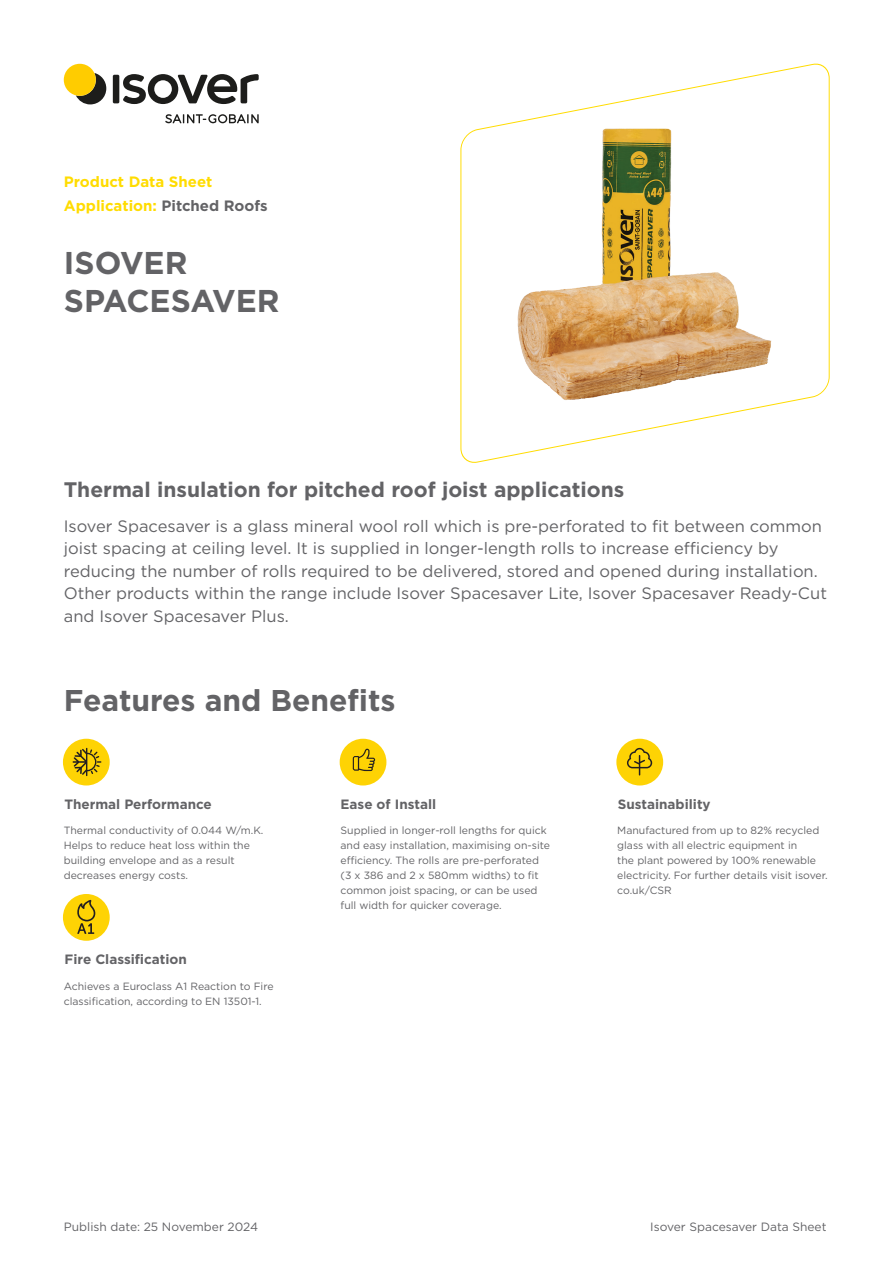
<style>
.page{position:relative;width:893px;height:1263px;background:#fff}
.page>*{position:absolute;margin:0;border:0;box-sizing:border-box;transform-origin:0 0}
.A-Product_Name{font:700 31.5px/37.8px "Gotham";color:#636366}
.Features_and_benefit{font:700 30px "Gotham";color:#636366}
.Short_Description_He{font:700 21px "Gotham";color:#636366}
.Short_Description_Va{font:16.5px/22.5px "Gotham";color:#636366}
.IUK-Lead_Application{font:700 15px "Gotham";color:#ffdc01}
.level_1_header{font:700 13.5px "Gotham";color:#636366}
.level_2_header{font:700 13.5px "Gotham";color:#636366}
.level_4_header{font:700 13.5px "Gotham";color:#636366}
.level_3_header{font:700 13.5px "Gotham";color:#636366}
.Footer_Product_NAme{font:12px "Gotham";color:#636366}
.level_3_text{font:10.5px/15px "Gotham";color:#636366}
.level_4_text{font:10.5px/15px "Gotham";color:#636366}
.level_1_text{font:10.5px/15px "Gotham";color:#636366}
.level_2_text{font:10.5px/15px "Gotham";color:#636366}
.s1{color:#636366}
</style>
<div class="page">
<svg style="left:165px;top:114px;width:94px;height:9px"></svg>
<svg style="left:76px;top:73px;width:30px;height:31px"></svg>
<div style="left:113px;top:75px;width:6px;height:28px;background:#1d1d1b;border-radius:2px"></div>
<svg style="left:123px;top:74px;width:136px;height:30px"></svg>
<div style="left:64px;top:64px;width:32px;height:32px;background:#fc0;border-radius:50%"></div>
<div style="left:63px;top:739px;width:47px;height:46px;background:#fed304;border-radius:50%"></div>
<svg style="left:73px;top:748px;width:28px;height:28px"></svg>
<div style="left:63px;top:894px;width:47px;height:47px;background:#fed304;border-radius:50%"></div>
<svg style="left:77px;top:900px;width:18px;height:34px"></svg>
<div style="left:340px;top:739px;width:46px;height:46px;background:#fed304;border-radius:50%"></div>
<svg style="left:353px;top:748px;width:22px;height:23px"></svg>
<div style="left:616px;top:739px;width:47px;height:46px;background:#fed304;border-radius:50%"></div>
<svg style="left:627px;top:748px;width:25px;height:27px"></svg>
<svg style="left:460px;top:63px;width:370px;height:400px"></svg>
<img style="left:507px;top:125px;width:276px;height:276px">
<p class="IUK-Lead_Application" style="left:64px;top:171px;width:150px">Product Data Sheet</p>
<p class="IUK-Lead_Application" style="left:64px;top:195px;width:205px">Application: <span class="s1">Pitched Roofs</span></p>
<p class="A-Product_Name" style="left:64px;top:244px;width:217px">ISOVER<br>SPACESAVER</p>
<p class="Short_Description_He" style="left:64px;top:475px;width:562px">Thermal insulation for pitched roof joist applications</p>
<p class="Short_Description_Va" style="left:64px;top:514px;width:765px">Isover Spacesaver is a glass mineral wool roll which is pre-perforated to fit between common joist spacing at ceiling level. It is supplied in longer-length rolls to increase efficiency by reducing the number of rolls required to be delivered, stored and opened during installation.<br>Other products within the range include Isover Spacesaver Lite, Isover Spacesaver Ready-Cut and Isover Spacesaver Plus.</p>
<p class="Features_and_benefit" style="left:64px;top:681px;width:333px">Features and Benefits</p>
<p class="level_1_header" style="left:64px;top:795px;width:149px">Thermal Performance</p>
<p class="level_1_text" style="left:64px;top:823px;width:201px">Thermal conductivity of 0.044 W/m.K.<br>Helps to reduce heat loss within the building envelope and as a result decreases energy costs.</p>
<p class="level_2_header" style="left:65px;top:950px;width:124px">Fire Classification</p>
<p class="level_2_text" style="left:64px;top:978px;width:211px">Achieves a Euroclass A1 Reaction to Fire classification, according to EN 13501-1.</p>
<p class="level_3_header" style="left:340px;top:795px;width:97px">Ease of Install</p>
<p class="level_3_text" style="left:340px;top:823px;width:211px">Supplied in longer-roll lengths for quick and easy installation, maximising on-site efficiency. The rolls are pre-perforated (3 x 386 and 2 x 580mm widths) to fit common joist spacing, or can be used full width for quicker coverage.</p>
<p class="level_4_header" style="left:618px;top:795px;width:94px">Sustainability</p>
<p class="level_4_text" style="left:617px;top:823px;width:212px">Manufactured from up to 82% recycled glass with all electric equipment in<br>the plant powered by 100% renewable electricity. For further details visit isover. co.uk/CSR</p>
<p class="Footer_Product_NAme" style="left:64px;top:1219px;width:196px">Publish date: 25 November 2024</p>
<p class="Footer_Product_NAme" style="left:650px;top:1219px;width:178px">Isover Spacesaver Data Sheet</p>
</div>
